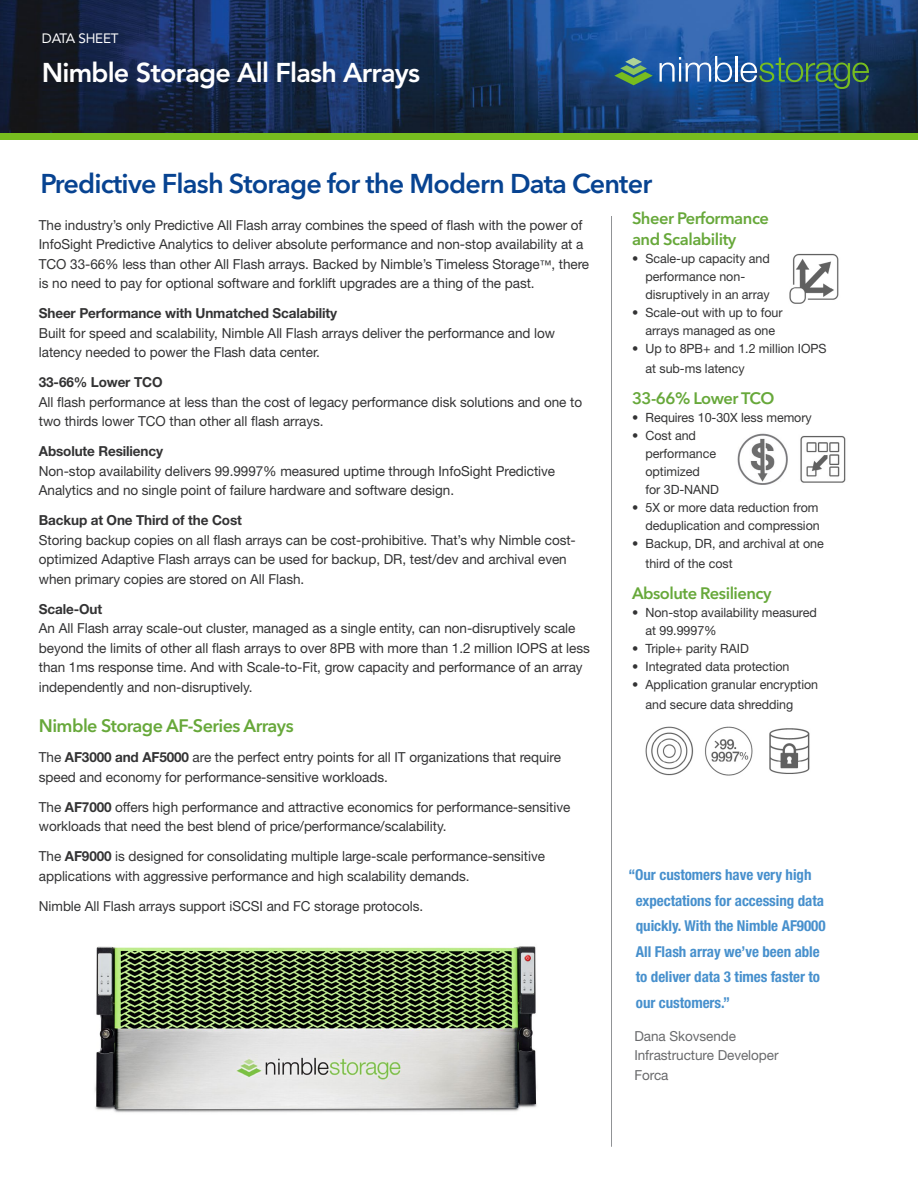
<style>
.page{position:relative;width:918px;height:1188px;background:#fff}
.page>*{position:absolute;margin:0;border:0;box-sizing:border-box;transform-origin:0 0}
.t1{font:600 27px "Avenir Next LT Pro";letter-spacing:-.03em;color:#074391}
.t2{font:800 27px "Avenir LT Std";letter-spacing:-.03em;color:#fff}
.t3{font:600 18px "Avenir Next LT Pro";letter-spacing:-.03em;color:#67a83a}
.t4{font:600 16.5px/21px "Avenir Next LT Pro";letter-spacing:-.03em;color:#67a83a}
.t5{font:700 condensed 15px/25.5px "Helvetica Neue LT";letter-spacing:-.005em;color:#4790cd}
.t6{font:13.8px/19.5px "Helvetica Neue";letter-spacing:-.005em;color:#333334}
.t7{font:700 13.8px "Helvetica Neue";letter-spacing:-.01em;color:#333334}
.t8{font:13.8px/19.5px "Helvetica Neue";letter-spacing:-.005em;color:#696a6c}
.t9{font:13.5px "Avenir LT Std";letter-spacing:-.02em;color:#fff}
.t10{font:12.75px/18px "Helvetica Neue";letter-spacing:-.005em;color:#333334}
.s1{font-size:12px}
.s2{font-weight:700}
</style>
<div class="page">
<img style="left:0;top:0;width:918px;height:134px">
<svg style="left:660px;top:56px;width:72px;height:26px"></svg>
<hr style="left:735px;top:56px;width:3px;height:26px;background:#fff">
<svg style="left:741px;top:58px;width:128px;height:31px;background:#30606f"></svg>
<svg style="left:614px;top:58px;width:39px;height:27px"></svg>
<div style="left:0;top:134px;width:918px;height:6px;background:#77bc1f"></div>
<hr style="left:611px;top:216px;width:1px;height:931px;background:#919396">
<img style="left:737px;top:433px;width:109px;height:52px">
<img style="left:645px;top:726px;width:165px;height:50px">
<img style="left:789px;top:253px;width:50px;height:51px">
<img style="left:95px;top:946px;width:442px;height:167px">
<p class="t9" style="left:42px;top:30px;width:78px">DATA SHEET</p>
<h1 class="t2" style="left:42px;top:56px;width:380px">Nimble Storage All Flash Arrays</h1>
<h1 class="t1" style="left:40px;top:167px;width:613px">Predictive Flash Storage for the Modern Data Center</h1>
<p class="t4" style="left:632px;top:208px;width:139px">Sheer Performance and Scalability</p>
<p class="t10" style="left:646px;top:249px;width:126px;text-indent:-13px">• Scale-up capacity and performance non&shy;disruptively in an array</p>
<p class="t10" style="left:632px;top:303px;width:152px;text-align:center">• Scale-out with up to four arrays managed as one</p>
<p class="t10" style="left:646px;top:339px;width:183px;line-height:19.5px;text-indent:-14px">• Up to 8PB+ and 1.2 million IOPS at sub-ms latency</p>
<p class="t4" style="left:632px;top:388px;width:144px">33-66% Lower TCO</p>
<p class="t10" style="left:632px;top:408px;width:181px">• Requires 10-30X less memory</p>
<p class="t10" style="left:646px;top:426px;width:75px;text-indent:-13px">• Cost and performance optimized<br>for 3D-NAND</p>
<p class="t10" style="left:632px;top:498px;width:189px;text-align:right">• 5X or more data reduction from deduplication and compression</p>
<p class="t10" style="left:646px;top:534px;width:180px;line-height:19.5px;text-indent:-13px">• Backup, DR, and archival at one third of the cost</p>
<p class="t4" style="left:632px;top:583px;width:141px">Absolute Resiliency</p>
<p class="t10" style="left:646px;top:603px;width:173px;text-indent:-14px">• Non-stop availability measured at 99.9997%</p>
<p class="t10" style="left:632px;top:639px;width:118px">• Triple+ parity RAID</p>
<p class="t10" style="left:632px;top:657px;width:159px">• Integrated data protection</p>
<p class="t10" style="left:646px;top:675px;width:174px;line-height:19.5px;text-indent:-13px">• Application granular encryption and secure data shredding</p>
<p class="t6" style="left:39px;top:215px;width:552px">The industry’s only Predictive All Flash array combines the speed of flash with the power of InfoSight Predictive Analytics to deliver absolute performance and non-stop availability at a TCO 33-66% less than other All Flash arrays. Backed by Nimble’s Timeless Storage<span class="s1">™</span>, there is no need to pay for optional software and forklift upgrades are a thing of the past.</p>
<p class="t7" style="left:39px;top:305px;width:300px">Sheer Performance with Unmatched Scalability</p>
<p class="t6" style="left:39px;top:323px;width:518px">Built for speed and scalability, Nimble All Flash arrays deliver the performance and low latency needed to power the Flash data center.</p>
<p class="t7" style="left:39px;top:374px;width:125px">33-66% Lower TCO</p>
<p class="t6" style="left:39px;top:392px;width:545px">All flash performance at less than the cost of legacy performance disk solutions and one to two thirds lower TCO than other all flash arrays.</p>
<p class="t7" style="left:39px;top:443px;width:126px">Absolute Resiliency</p>
<p class="t6" style="left:39px;top:461px;width:518px">Non-stop availability delivers 99.9997% measured uptime through InfoSight Predictive<br>Analytics and no single point of failure hardware and software design.</p>
<p class="t7" style="left:39px;top:512px;width:205px">Backup at One Third of the Cost</p>
<p class="t6" style="left:39px;top:530px;width:539px">Storing backup copies on all flash arrays can be cost-prohibitive. That’s why Nimble cost&shy;optimized Adaptive Flash arrays can be used for backup, DR, test/dev and archival even when primary copies are stored on All Flash.</p>
<p class="t7" style="left:39px;top:600px;width:65px">Scale-Out</p>
<p class="t6" style="left:39px;top:618px;width:553px">An All Flash array scale-out cluster, managed as a single entity, can non-disruptively scale beyond the limits of other all flash arrays to over 8PB with more than 1.2 million IOPS at less than 1ms response time. And with Scale-to-Fit, grow capacity and performance of an array independently and non-disruptively.</p>
<h2 class="t3" style="left:39px;top:715px;width:256px">Nimble Storage AF-Series Arrays</h2>
<p class="t6" style="left:39px;top:747px;width:524px">The <span class="s2">AF3000 and AF5000</span> are the perfect entry points for all IT organizations that require speed and economy for performance-sensitive workloads.</p>
<p class="t6" style="left:39px;top:797px;width:533px">The <span class="s2">AF7000</span> offers high performance and attractive economics for performance-sensitive workloads that need the best blend of price/performance/scalability.</p>
<p class="t6" style="left:39px;top:846px;width:508px">The <span class="s2">AF9000</span> is designed for consolidating multiple large-scale performance-sensitive applications with aggressive performance and high scalability demands.</p>
<p class="t6" style="left:39px;top:896px;width:386px">Nimble All Flash arrays support iSCSI and FC storage protocols.</p>
<p class="t5" style="left:636px;top:862px;width:191px;text-indent:-8px">“Our customers have very high expectations for accessing data quickly. With the Nimble AF9000<br>All Flash array we’ve been able to deliver data 3 times faster to our customers.”</p>
<p class="t8" style="left:634px;top:1026px;width:146px">Dana Skovsende<br>Infrastructure Developer<br>Forca</p>
</div>
